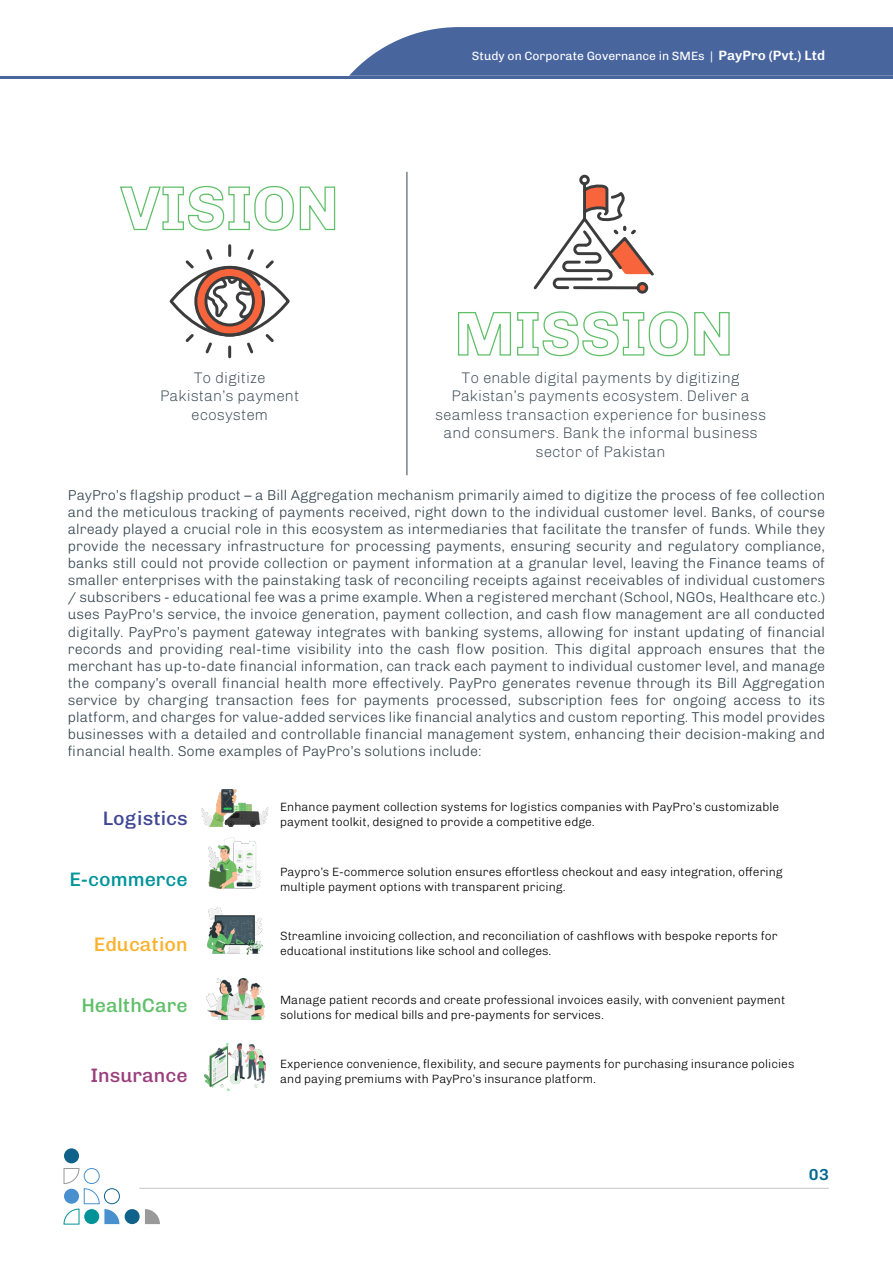
<style>
.page{position:relative;width:893px;height:1263px;background:#fff}
.page>*{position:absolute;margin:0;border:0;box-sizing:border-box;transform-origin:0 0}
.t1{font:500 19.5px "Chivo";color:#60bf69}
.t2{font:500 19.5px "Chivo";color:#00949a}
.t3{font:500 19.5px "Chivo";color:#993f7c}
.t4{font:500 19.5px "Chivo";color:#fab22d}
.t5{font:500 19.5px "Chivo";color:#404794}
.t6{font:600 16.05px "Chivo";color:#026a8f}
.t7{font:100 15.3px/18.3px "Chivo";color:#35454f;text-align:center}
.t8{font:200 14.25px/17.1px "Chivo";color:#35454f;text-align:justify}
.t9{font:200 12px/14.4px "Chivo";color:#000}
.t10{font:12px "Chivo";color:#fff}
.s1{font-weight:600;font-size:13.5px}
</style>
<div class="page">
<hr style="left:139px;top:1188px;width:690px;height:1px;background:#c6c6c5">
<div style="left:64px;top:1148px;width:15px;height:15px;background:#0f6289;border-radius:50%"></div>
<div style="left:104px;top:1188px;width:16px;height:16px;border:1px solid #0f6289;border-radius:50%"></div>
<div style="left:125px;top:1209px;width:15px;height:15px;background:#0f6289;border-radius:50%"></div>
<svg style="left:64px;top:1168px;width:55px;height:56px"></svg>
<svg style="left:145px;top:1209px;width:15px;height:15px"></svg>
<svg style="left:458px;top:311px;width:272px;height:46px"></svg>
<svg style="left:120px;top:185px;width:216px;height:46px"></svg>
<div style="left:579px;top:175px;width:11px;height:10px;border:3px solid #3c3c3c;border-radius:50%"></div>
<div style="left:636px;top:282px;width:12px;height:12px;border:3px solid #3c3c3c;border-radius:50%"></div>
<svg style="left:533px;top:181px;width:121px;height:111px"></svg>
<svg style="left:183px;top:246px;width:93px;height:111px"></svg>
<hr style="left:407px;top:172px;width:1px;height:303px;background:#35454f">
<svg style="left:349px;top:27px;width:544px;height:49px;background:#546fa4"></svg>
<hr style="left:0;top:76px;width:893px;height:3px;background:#48659e">
<img style="left:207px;top:907px;width:55px;height:47px">
<img style="left:209px;top:838px;width:52px;height:50px">
<img style="left:205px;top:979px;width:59px;height:40px">
<img style="left:204px;top:1044px;width:61px;height:46px">
<img style="left:201px;top:789px;width:67px;height:38px">
<p class="t10" style="left:472px;top:46px;width:355px">Study on Corporate Governance in SMEs | <span class="s1">PayPro (Pvt.) Ltd</span></p>
<p class="t7" style="left:160px;top:368px;width:141px">To digitize<br>Pakistan’s payment ecosystem</p>
<p class="t7" style="left:435px;top:368px;width:333px">To enable digital payments by digitizing Pakistan’s payments ecosystem. Deliver a seamless transaction experience for business and consumers. Bank the informal business sector of Pakistan</p>
<p class="t8" style="left:68px;top:486px;width:759px">PayPro’s flagship product – a Bill Aggregation mechanism primarily aimed to digitize the process of fee collection and the meticulous tracking of payments received, right down to the individual customer level. Banks, of course already played a crucial role in this ecosystem as intermediaries that facilitate the transfer of funds. While they provide the necessary infrastructure for processing payments, ensuring security and regulatory compliance, banks still could not provide collection or payment information at a granular level, leaving the Finance teams of smaller enterprises with the painstaking task of reconciling receipts against receivables of individual customers / subscribers - educational fee was a prime example. When a registered merchant (School, NGOs, Healthcare etc.) uses PayPro's service, the invoice generation, payment collection, and cash flow management are all conducted digitally. PayPro’s payment gateway integrates with banking systems, allowing for instant updating of financial records and providing real-time visibility into the cash flow position. This digital approach ensures that the merchant has up-to-date financial information, can track each payment to individual customer level, and manage the company’s overall financial health more effectively. PayPro generates revenue through its Bill Aggregation service by charging transaction fees for payments processed, subscription fees for ongoing access to its platform, and charges for value-added services like financial analytics and custom reporting. This model provides businesses with a detailed and controllable financial management system, enhancing their decision-making and financial health. Some examples of PayPro’s solutions include:</p>
<h1 class="t5" style="left:103px;top:803px;width:86px">Logistics</h1>
<h1 class="t2" style="left:69px;top:865px;width:120px">E-commerce</h1>
<h1 class="t4" style="left:94px;top:929px;width:95px">Education</h1>
<h1 class="t1" style="left:81px;top:991px;width:108px">HealthCare</h1>
<h1 class="t3" style="left:90px;top:1060px;width:99px">Insurance</h1>
<p class="t9" style="left:280px;top:799px;width:501px">Enhance payment collection systems for logistics companies with PayPro’s customizable payment toolkit, designed to provide a competitive edge.</p>
<p class="t9" style="left:280px;top:864px;width:504px">Paypro’s E-commerce solution ensures effortless checkout and easy integration, offering multiple payment options with transparent pricing.</p>
<p class="t9" style="left:280px;top:928px;width:499px">Streamline invoicing collection, and reconciliation of cashflows with bespoke reports for educational institutions like school and colleges.</p>
<p class="t9" style="left:280px;top:992px;width:507px">Manage patient records and create professional invoices easily, with convenient payment solutions for medical bills and pre-payments for services.</p>
<p class="t9" style="left:280px;top:1056px;width:516px">Experience convenience, flexibility, and secure payments for purchasing insurance policies and paying premiums with PayPro’s insurance platform.</p>
<p class="t6" style="left:809px;top:1162px;width:21px">03</p>
</div>
